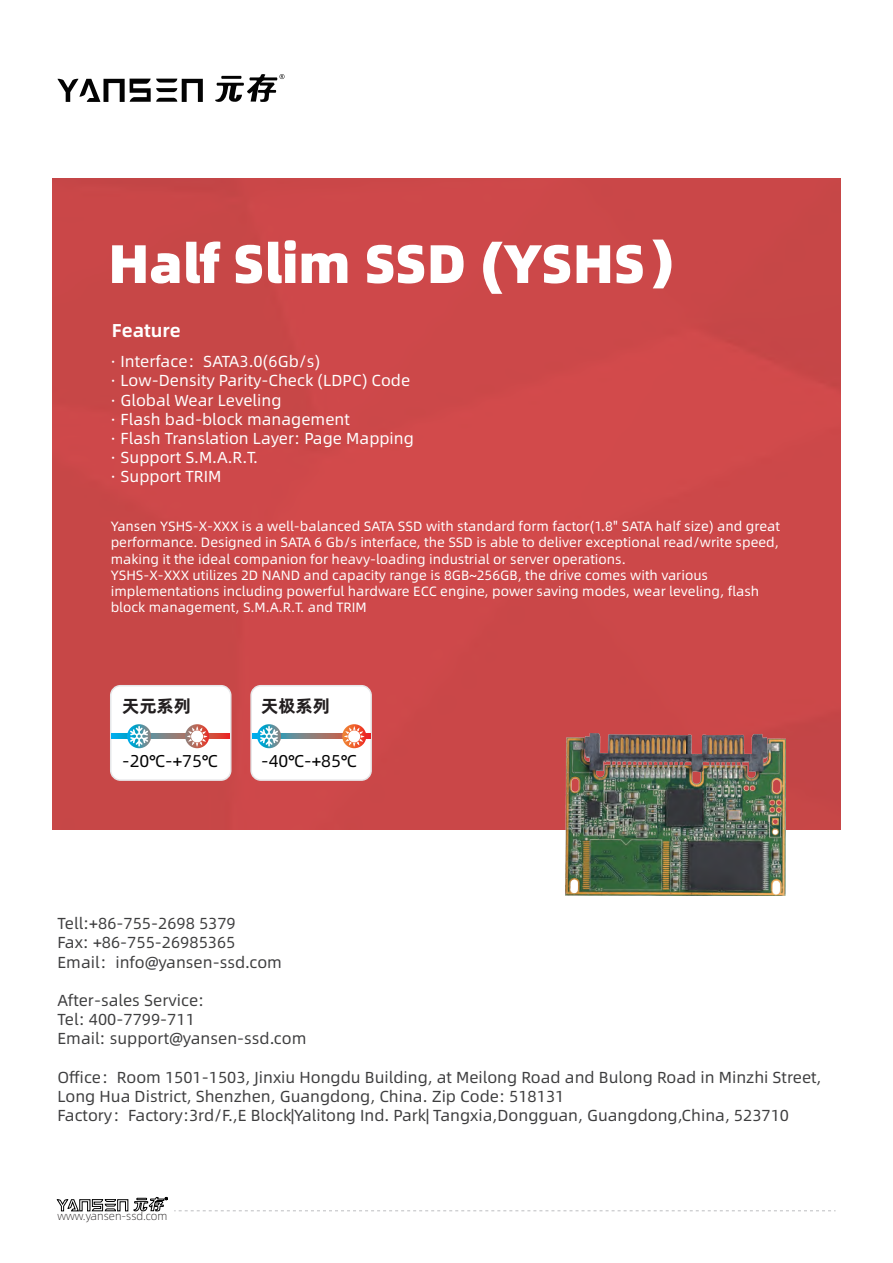
<style>
.page{position:relative;width:893px;height:1263px;background:#fff}
.page>*{position:absolute;margin:0;border:0;box-sizing:border-box;transform-origin:0 0}
.t1{font:54.3px "Alibaba Pu Hui Ti 2 115 Black";color:#fff}
.t2{font:18.6px "Alibaba Pu Hui Ti 2 85 Bold";color:#fff}
.t3{font:17.55px "Alibaba Pu Hui Ti B";color:#231f20}
.t4{font:17.1px "Alibaba Pu Hui Ti R";color:#030303}
.t5{font:16.05px/19.2px "Alibaba Pu Hui Ti 2 55 Regular";color:#3e3e3f}
.t6{font:16.05px/19.2px "Alibaba Pu Hui Ti 2 55 Regular";color:#fff}
.t7{font:13.5px/16.2px "Alibaba Pu Hui Ti 2 55 Regular";color:#fff}
.t8{font:11.25px "Alibaba Pu Hui Ti 2 35 Thin";color:#231f20}
</style>
<div class="page">
<div style="left:53px;top:179px;width:787px;height:651px;background:#cc4849"></div>
<svg style="left:57px;top:79px;width:146px;height:23px"></svg>
<svg style="left:215px;top:74px;width:69px;height:28px"></svg>
<div style="left:111px;top:686px;width:120px;height:94px;background:#fff;border-radius:10px"></div>
<div style="left:110px;top:685px;width:121px;height:96px;border:2px solid #e6e7e9;border-radius:10px"></div>
<svg style="left:112px;top:733px;width:118px;height:6px"></svg>
<svg style="left:127px;top:724px;width:24px;height:24px"></svg>
<svg style="left:130px;top:726px;width:18px;height:20px"></svg>
<svg style="left:185px;top:724px;width:24px;height:24px"></svg>
<div style="left:191px;top:730px;width:12px;height:12px;background:#fff;border-radius:50%"></div>
<div style="left:251px;top:686px;width:120px;height:94px;background:#fff;border-radius:10px"></div>
<div style="left:250px;top:685px;width:122px;height:96px;border:2px solid #e6e7e9;border-radius:10px"></div>
<svg style="left:252px;top:733px;width:118px;height:6px"></svg>
<svg style="left:257px;top:724px;width:24px;height:24px"></svg>
<svg style="left:260px;top:726px;width:18px;height:20px"></svg>
<svg style="left:342px;top:724px;width:24px;height:24px"></svg>
<div style="left:348px;top:730px;width:12px;height:12px;background:#fff;border-radius:50%"></div>
<img style="left:566px;top:733px;width:219px;height:163px">
<svg style="left:174px;top:1210px;width:662px;height:1px"></svg>
<svg style="left:57px;top:1197px;width:110px;height:14px"></svg>
<h1 class="t1" style="left:109px;top:219px;width:592px">Half Slim SSD (YSHS）</h1>
<h2 class="t2" style="left:112px;top:316px;width:70px">Feature</h2>
<p class="t6" style="left:111px;top:351px;width:305px">· Interface：SATA3.0(6Gb/s)<br>· Low-Density Parity-Check (LDPC) Code · Global Wear Leveling<br>· Flash bad-block management<br>· Flash Translation Layer: Page Mapping · Support S.M.A.R.T.<br>· Support TRIM</p>
<p class="t7" style="left:111px;top:518px;width:671px">Yansen YSHS-X-XXX is a well-balanced SATA SSD with standard form factor(1.8" SATA half size) and great performance. Designed in SATA 6 Gb/s interface, the SSD is able to deliver exceptional read/write speed, making it the ideal companion for heavy-loading industrial or server operations.<br>YSHS-X-XXX utilizes 2D NAND and capacity range is 8GB~256GB, the drive comes with various implementations including powerful hardware ECC engine, power saving modes, wear leveling, flash block management, S.M.A.R.T. and TRIM</p>
<p class="t3" style="left:122px;top:692px;width:70px">天元系列</p>
<p class="t4" style="left:122px;top:748px;width:97px">-20℃-+75℃</p>
<p class="t3" style="left:261px;top:692px;width:70px">天极系列</p>
<p class="t4" style="left:261px;top:748px;width:97px">-40℃-+85℃</p>
<p class="t5" style="left:57px;top:913px;width:226px">Tell:+86-755-2698 5379<br>Fax: +86-755-26985365<br>Email：info@yansen-ssd.com</p>
<p class="t5" style="left:57px;top:990px;width:251px">After-sales Service:<br>Tel: 400-7799-711<br>Email: support@yansen-ssd.com</p>
<p class="t5" style="left:57px;top:1066px;width:766px">Office：Room 1501-1503, Jinxiu Hongdu Building, at Meilong Road and Bulong Road in Minzhi Street,<br>Long Hua District, Shenzhen, Guangdong, China. Zip Code: 518131<br>Factory：Factory:3rd/F.,E Block|Yalitong Ind. Park| Tangxia,Dongguan, Guangdong,China, 523710</p>
<p class="t8" style="left:57px;top:1208px;width:112px">www.yansen-ssd.com</p>
</div>
